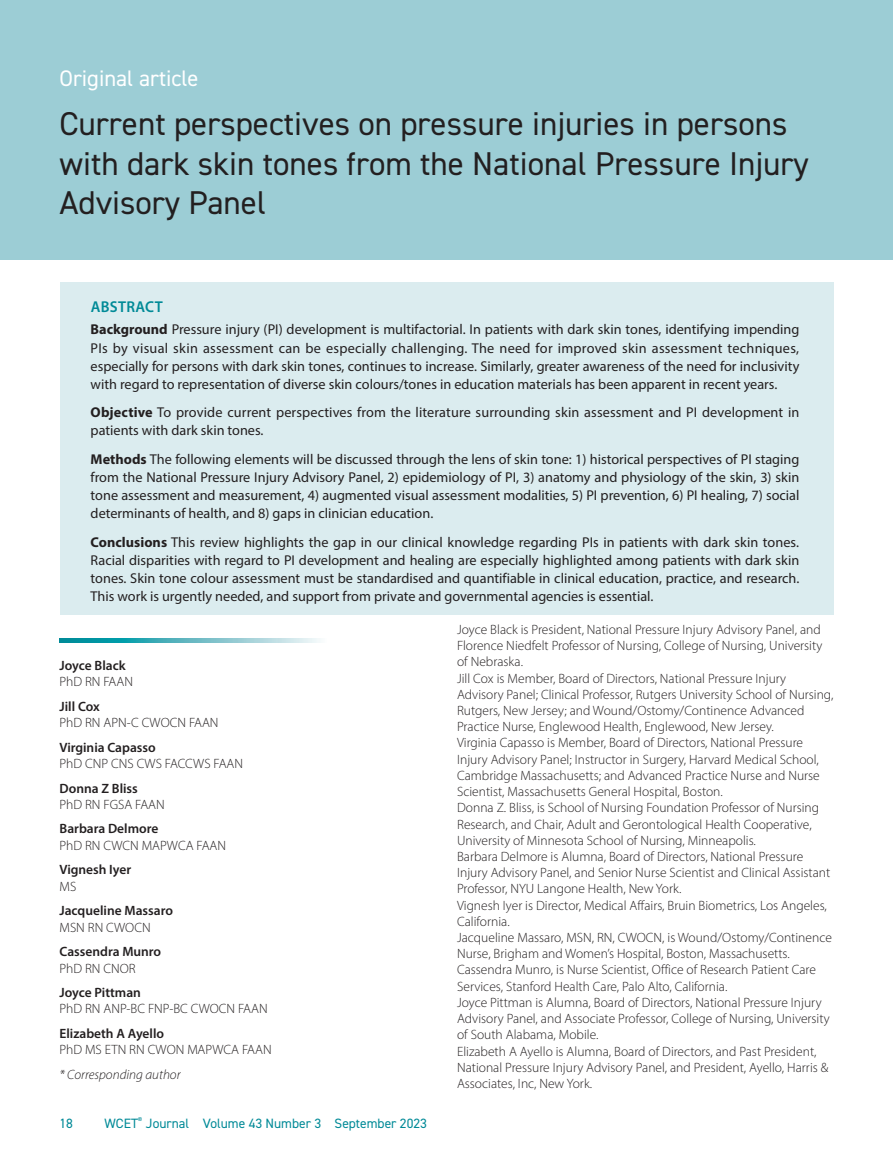
<style>
.page{position:relative;width:893px;height:1149px;background:#fff}
.page>*{position:absolute;margin:0;border:0;box-sizing:border-box;transform-origin:0 0}
.WCET_Top_Title{font:33px/39.6px "DIN2014";color:#231f20}
.WCET_Type_of_article{font:22.5px "DIN2014";color:#fff}
.WCET_Heading{font:600 15.75px "Myriad Pro";letter-spacing:.02em;color:#008a97}
.WCET_Galley{font:14.25px/18px "Myriad Pro";color:#231f20;text-align:justify}
.WCET-Author_details{font:300 13.5px/16.2px "Myriad Pro";color:#231f20}
.WCET-Author{font:600 13.5px "Myriad Pro";color:#231f20}
.t1{font:13.5px "DIN2014";color:#008a97}
.WCET-Author_details-2{font:italic 300 13.5px "Myriad Pro";color:#231f20}
.s1{font-weight:700}
</style>
<div class="page">
<div style="left:0;top:0;width:893px;height:259px;background:#9ccdd5"></div>
<div style="left:60px;top:282px;width:773px;height:333px;background:#dbecef"></div>
<svg style="left:60px;top:638px;width:260px;height:4px"></svg>
<p class="WCET_Type_of_article" style="left:60px;top:64px;width:141px">Original article</p>
<p class="WCET_Top_Title" style="left:60px;top:103px;width:751px">Current perspectives on pressure injuries in persons with dark skin tones from the National Pressure Injury<br>Advisory Panel</p>
<p class="WCET_Heading" style="left:91px;top:297px;width:74px">ABSTRACT</p>
<p class="WCET_Galley" style="left:91px;top:320px;width:710px"><span class="s1">Background</span> Pressure injury (PI) development is multifactorial. In patients with dark skin tones, identifying impending PIs by visual skin assessment can be especially challenging. The need for improved skin assessment techniques, especially for persons with dark skin tones, continues to increase. Similarly, greater awareness of the need for inclusivity with regard to representation of diverse skin colours/tones in education materials has been apparent in recent years.</p>
<p class="WCET_Galley" style="left:91px;top:403px;width:710px"><span class="s1">Objective</span> To provide current perspectives from the literature surrounding skin assessment and PI development in patients with dark skin tones.</p>
<p class="WCET_Galley" style="left:91px;top:449px;width:710px"><span class="s1">Methods</span> The following elements will be discussed through the lens of skin tone: 1) historical perspectives of PI staging from the National Pressure Injury Advisory Panel, 2) epidemiology of PI, 3) anatomy and physiology of the skin, 3) skin tone assessment and measurement, 4) augmented visual assessment modalities, 5) PI prevention, 6) PI healing, 7) social determinants of health, and 8) gaps in clinician education.</p>
<p class="WCET_Galley" style="left:91px;top:532px;width:710px"><span class="s1">Conclusions</span> This review highlights the gap in our clinical knowledge regarding PIs in patients with dark skin tones.<br>Racial disparities with regard to PI development and healing are especially highlighted among patients with dark skin tones. Skin tone colour assessment must be standardised and quantifiable in clinical education, practice, and research.<br>This work is urgently needed, and support from private and governmental agencies is essential.</p>
<p class="WCET-Author" style="left:60px;top:656px;width:68px">Joyce Black</p>
<p class="WCET-Author_details" style="left:60px;top:673px;width:75px">PhD RN FAAN</p>
<p class="WCET-Author" style="left:60px;top:697px;width:42px">Jill Cox</p>
<p class="WCET-Author_details" style="left:60px;top:714px;width:160px">PhD RN APN-C CWOCN FAAN</p>
<p class="WCET-Author" style="left:60px;top:738px;width:98px">Virginia Capasso</p>
<p class="WCET-Author_details" style="left:60px;top:754px;width:185px">PhD CNP CNS CWS FACCWS FAAN</p>
<p class="WCET-Author" style="left:60px;top:779px;width:80px">Donna Z Bliss</p>
<p class="WCET-Author_details" style="left:60px;top:795px;width:107px">PhD RN FGSA FAAN</p>
<p class="WCET-Author" style="left:60px;top:820px;width:100px">Barbara Delmore</p>
<p class="WCET-Author_details" style="left:60px;top:836px;width:168px">PhD RN CWCN MAPWCA FAAN</p>
<p class="WCET-Author" style="left:60px;top:861px;width:73px">Vignesh Iyer</p>
<p class="WCET-Author_details" style="left:60px;top:877px;width:18px">MS</p>
<p class="WCET-Author" style="left:60px;top:901px;width:115px">Jacqueline Massaro</p>
<p class="WCET-Author_details" style="left:60px;top:918px;width:93px">MSN RN CWOCN</p>
<p class="WCET-Author" style="left:60px;top:942px;width:103px">Cassendra Munro</p>
<p class="WCET-Author_details" style="left:60px;top:959px;width:78px">PhD RN CNOR</p>
<p class="WCET-Author" style="left:60px;top:983px;width:83px">Joyce Pittman</p>
<p class="WCET-Author_details" style="left:60px;top:1000px;width:210px">PhD RN ANP-BC FNP-BC CWOCN FAAN</p>
<p class="WCET-Author" style="left:60px;top:1024px;width:106px">Elizabeth A Ayello</p>
<p class="WCET-Author_details" style="left:60px;top:1041px;width:214px">PhD MS ETN RN CWON MAPWCA FAAN</p>
<p class="WCET-Author_details-2" style="left:60px;top:1066px;width:123px">* Corresponding author</p>
<p class="t1" style="left:60px;top:1114px;width:15px">18</p>
<p class="t1" style="left:105px;top:1114px;width:324px">WCET<sup>®</sup> Journal Volume 43 Number 3 September 2023</p>
<p class="WCET-Author_details" style="left:457px;top:621px;width:367px">Joyce Black is President, National Pressure Injury Advisory Panel, and<br>Florence Niedfelt Professor of Nursing, College of Nursing, University of Nebraska.</p>
<p class="WCET-Author_details" style="left:457px;top:669px;width:378px">Jill Cox is Member, Board of Directors, National Pressure Injury Advisory Panel; Clinical Professor, Rutgers University School of Nursing, Rutgers, New Jersey; and Wound/Ostomy/Continence Advanced Practice Nurse, Englewood Health, Englewood, New Jersey.</p>
<p class="WCET-Author_details" style="left:457px;top:734px;width:364px">Virginia Capasso is Member, Board of Directors, National Pressure Injury Advisory Panel; Instructor in Surgery, Harvard Medical School, Cambridge Massachusetts; and Advanced Practice Nurse and Nurse Scientist, Massachusetts General Hospital, Boston.</p>
<p class="WCET-Author_details" style="left:457px;top:799px;width:363px">Donna Z. Bliss, is School of Nursing Foundation Professor of Nursing<br>Research, and Chair, Adult and Gerontological Health Cooperative,<br>University of Minnesota School of Nursing, Minneapolis.</p>
<p class="WCET-Author_details" style="left:457px;top:848px;width:375px">Barbara Delmore is Alumna, Board of Directors, National Pressure<br>Injury Advisory Panel, and Senior Nurse Scientist and Clinical Assistant<br>Professor, NYU Langone Health, New York.</p>
<p class="WCET-Author_details" style="left:457px;top:896px;width:371px">Vignesh Iyer is Director, Medical Affairs, Bruin Biometrics, Los Angeles,<br>California.</p>
<p class="WCET-Author_details" style="left:457px;top:929px;width:376px">Jacqueline Massaro, MSN, RN, CWOCN, is Wound/Ostomy/Continence<br>Nurse, Brigham and Women’s Hospital, Boston, Massachusetts.</p>
<p class="WCET-Author_details" style="left:457px;top:961px;width:360px">Cassendra Munro, is Nurse Scientist, Office of Research Patient Care<br>Services, Stanford Health Care, Palo Alto, California.</p>
<p class="WCET-Author_details" style="left:457px;top:993px;width:374px">Joyce Pittman is Alumna, Board of Directors, National Pressure Injury<br>Advisory Panel, and Associate Professor, College of Nursing, University of South Alabama, Mobile.</p>
<p class="WCET-Author_details" style="left:457px;top:1042px;width:373px">Elizabeth A Ayello is Alumna, Board of Directors, and Past President,<br>National Pressure Injury Advisory Panel, and President, Ayello, Harris &amp;<br>Associates, Inc, New York.</p>
</div>
